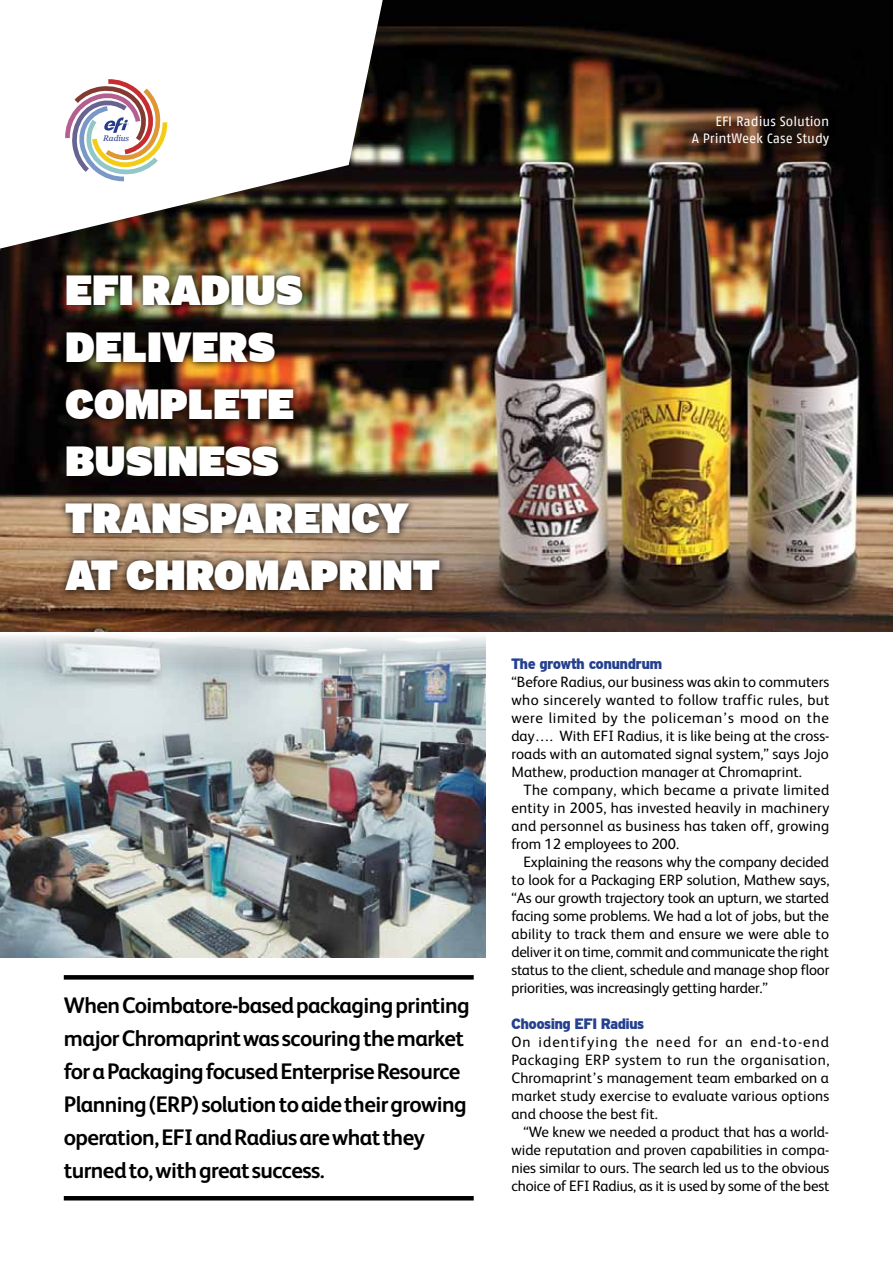
<style>
.page{position:relative;width:893px;height:1263px;background:#fff}
.page>*{position:absolute;margin:0;border:0;box-sizing:border-box;transform-origin:0 0}
.t1{font:900 42px/57px "Autocar Ultra";letter-spacing:.01em;color:#fff}
.t2{font:700 22.5px/33px "Xerox Sans";letter-spacing:-.025em;color:#000}
.t3{font:15px/18px "Xerox Sans";letter-spacing:.005em;color:#000;text-align:justify}
.t4{font:900 15px "Autocar Sans";color:#25408f}
.t5{font:13.5px/16.2px "Fago No";color:#fff;text-align:right}
.t6{font:italic 8.25px "Georgia";color:#253d86}
</style>
<div class="page">
<svg style="left:64px;top:975px;width:410px;height:4px;background:#060606"></svg>
<hr style="left:64px;top:1196px;width:410px;height:4px;background:#000">
<img style="left:0;top:631px;width:486px;height:326px">
<img style="left:0;top:0;width:893px;height:631px">
<svg style="left:0;top:0;width:383px;height:251px"></svg>
<img style="left:58px;top:267px;width:390px;height:331px">
<svg style="left:65px;top:79px;width:103px;height:102px"></svg>
<p class="t6" style="left:103px;top:132px;width:28px">Radius</p>
<p class="t5" style="left:692px;top:114px;width:139px">EFI Radius Solution<br>A PrintWeek Case Study</p>
<h1 class="t1" style="left:65px;top:260px;width:376px">EFI RADIUS<br>DELIVERS<br>COMPLETE<br>BUSINESS<br>TRANSPARENCY<br>AT CHROMAPRINT</h1>
<p class="t2" style="left:64px;top:987px;width:408px">When Coimbatore-based packaging printing major Chromaprint was scouring the market for a Packaging focused Enterprise Resource Planning (ERP) solution to aide their growing operation, EFI and Radius are what they turned to, with great success.</p>
<p class="t4" style="left:511px;top:654px;width:152px">The growth conundrum</p>
<p class="t3" style="left:511px;top:672px;width:319px">“Before Radius, our business was akin to commuters who sincerely wanted to follow traffic rules, but were limited by the policeman’s mood on the day…. With EFI Radius, it is like being at the cross&shy;roads with an automated signal system,” says Jojo Mathew, production manager at Chromaprint.</p>
<p class="t3" style="left:511px;top:780px;width:319px;text-indent:12px">The company, which became a private limited entity in 2005, has invested heavily in machinery and personnel as business has taken off, growing from 12 employees to 200.</p>
<p class="t3" style="left:511px;top:852px;width:319px;text-indent:12px">Explaining the reasons why the company decided to look for a Packaging ERP solution, Mathew says, “As our growth trajectory took an upturn, we started facing some problems. We had a lot of jobs, but the ability to track them and ensure we were able to deliver it on time, commit and communicate the right status to the client, schedule and manage shop floor priorities, was increasingly getting harder.”</p>
<p class="t4" style="left:511px;top:1014px;width:134px">Choosing EFI Radius</p>
<p class="t3" style="left:511px;top:1032px;width:319px">On identifying the need for an end-to-end Packaging ERP system to run the organisation, Chromaprint’s management team embarked on a market study exercise to evaluate various options and choose the best fit.</p>
<p class="t3" style="left:511px;top:1122px;width:319px;text-indent:12px">“We knew we needed a product that has a world&shy;wide reputation and proven capabilities in compa&shy;nies similar to ours. The search led us to the obvious choice of EFI Radius, as it is used by some of the best</p>
</div>
